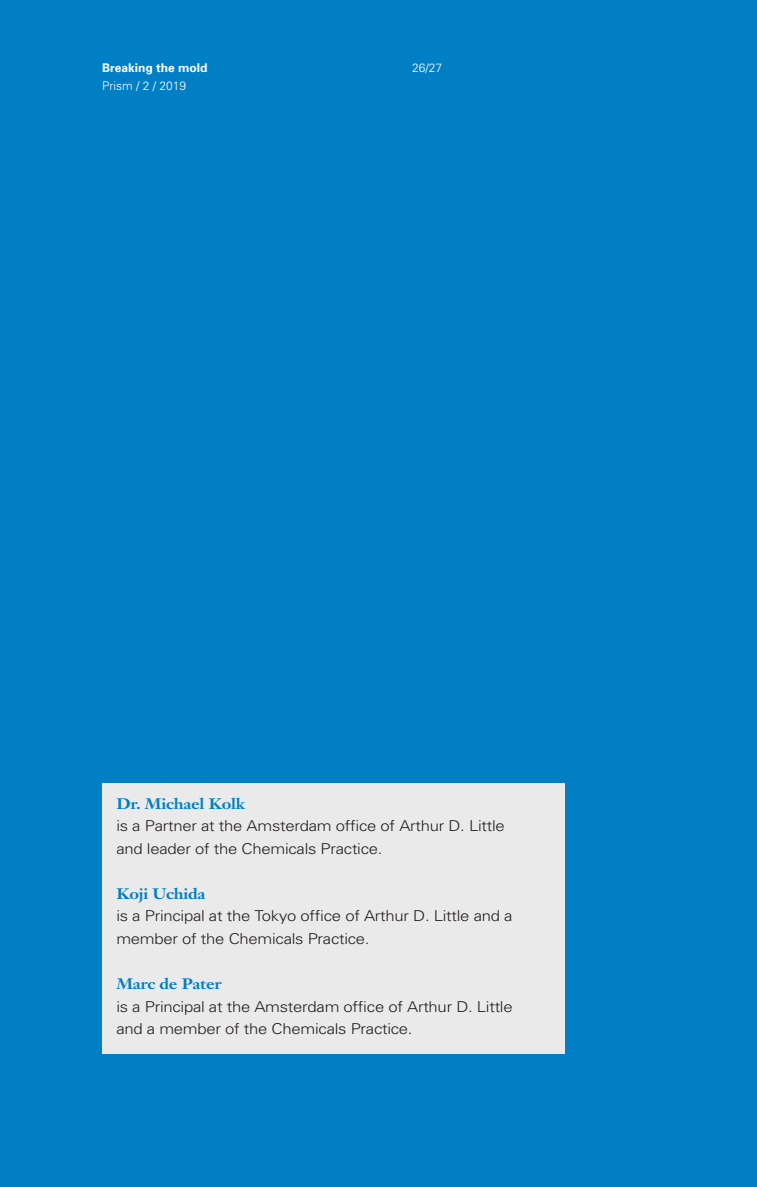
<style>
.page{position:relative;width:757px;height:1187px;background:#fff}
.page>*{position:absolute;margin:0;border:0;box-sizing:border-box;transform-origin:0 0}
.t1{font:300 15px/22.5px "Univers";letter-spacing:-.015em;color:#241f1f;scale:1.11 1}
.t2{font:700 15px "Janson Text";letter-spacing:-.015em;color:#007fc4;scale:1.11 1}
.t3{font:300 12px "Univers";color:#fff}
.t4{font:700 12px "Univers";color:#fff}
</style>
<div class="page">
<div style="left:0;top:0;width:757px;height:1186px;background:#007fc4"></div>
<div style="left:102px;top:782px;width:462px;height:271px;background:#ebeaea"></div>
<p class="t4" style="left:102px;top:61px;width:107px">Breaking the mold</p>
<p class="t3" style="left:412px;top:61px;width:32px">26/27</p>
<p class="t3" style="left:102px;top:79px;width:86px">Prism / 2 / 2019</p>
<p class="t2" style="left:116px;top:794px;width:117px">Dr. Michael Kolk</p>
<p class="t1" style="left:116px;top:814px;width:351px">is a Partner at the Amsterdam office of Arthur D. Little and leader of the Chemicals Practice.</p>
<p class="t2" style="left:116px;top:884px;width:82px">Koji Uchida</p>
<p class="t1" style="left:116px;top:904px;width:358px">is a Principal at the Tokyo office of Arthur D. Little and a member of the Chemicals Practice.</p>
<p class="t2" style="left:116px;top:974px;width:96px">Marc de Pater</p>
<p class="t1" style="left:116px;top:994px;width:358px">is a Principal at the Amsterdam office of Arthur D. Little and a member of the Chemicals Practice.</p>
</div>
